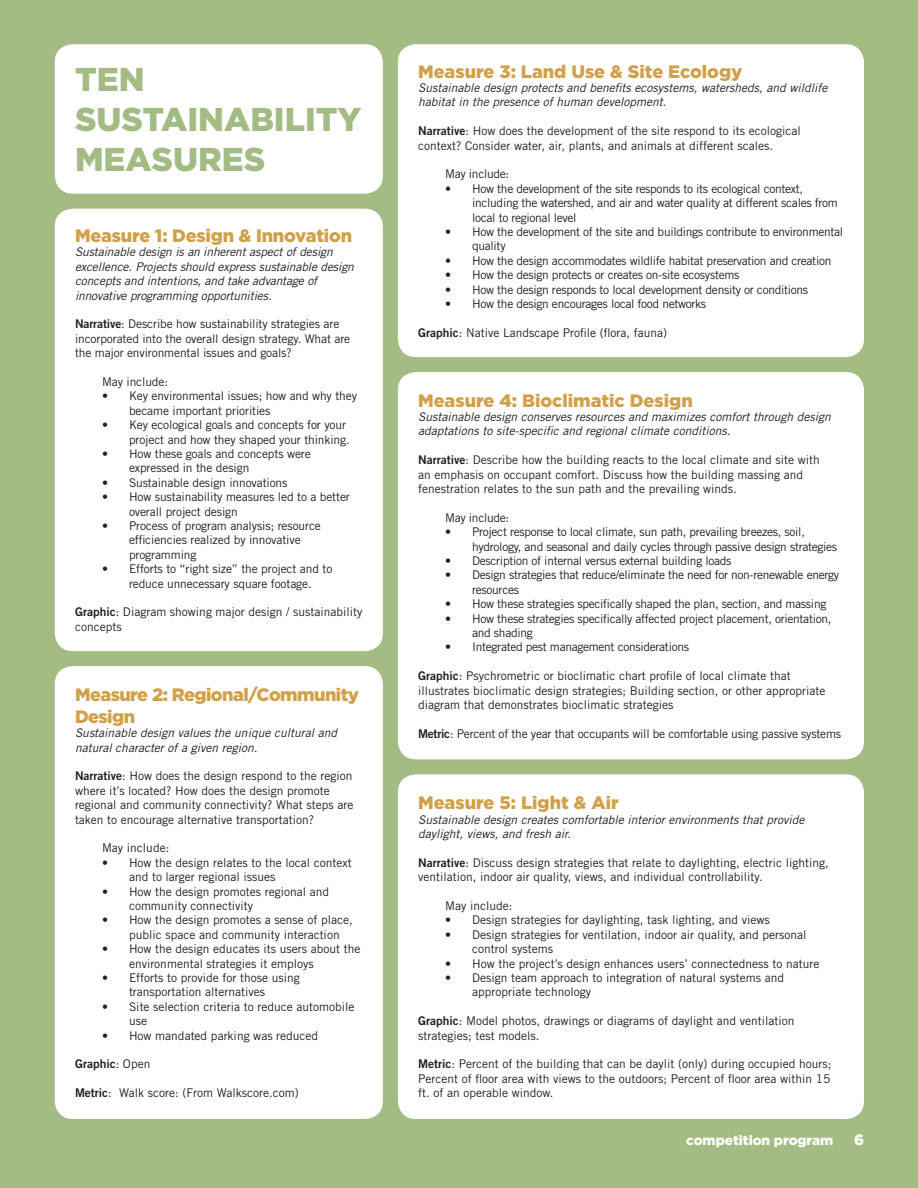
<style>
.page{position:relative;width:918px;height:1188px;background:#a3bc84}
.page>*{position:absolute;margin:0;border:0;box-sizing:border-box;transform-origin:0 0}
.t1{font:900 33px/39.6px "Gotham";color:#a3bc84}
.t2{font:900 18px "Gotham";letter-spacing:-.01em;color:#d2a049}
.t3{font:900 18px/21.6px "Gotham";letter-spacing:-.03em;color:#d2a049}
.t4{font:900 15px "Gotham";color:#fff}
.t5{font:900 13.5px "Gotham";color:#fff}
.t6{font:12px/14.4px "Trade Gothic LT Std";color:#231f20}
.t7{font:12px/14.4px "Trade Gothic LT Std";letter-spacing:-.025em;color:#231f20}
.t8{font:italic 12px/14.4px "Trade Gothic LT Std";color:#231f20}
.t9{font:12px "Trade Gothic LT Std";letter-spacing:-.02em;color:#231f20}
.t10{font:12px "Trade Gothic LT Std Bd 2";color:#231f20}
.s1{font-family:"Trade Gothic LT Std Bd 2"}
.s2{font-family:"Trade Gothic LT Std"}
</style>
<div class="page">
<div style="left:55px;top:666px;width:328px;height:453px;background:#fff;border-radius:18px"></div>
<div style="left:398px;top:44px;width:466px;height:313px;background:#fff;border-radius:18px"></div>
<div style="left:398px;top:372px;width:466px;height:387px;background:#fff;border-radius:18px"></div>
<div style="left:398px;top:774px;width:466px;height:345px;background:#fff;border-radius:18px"></div>
<div style="left:55px;top:209px;width:328px;height:442px;background:#fff;border-radius:18px"></div>
<div style="left:55px;top:44px;width:328px;height:150px;background:#fff;border-radius:18px"></div>
<p class="t1" style="left:75px;top:59px;width:71px">TEN</p>
<p class="t1" style="left:75px;top:99px;width:288px">SUSTAINABILITY<br>MEASURES</p>
<p class="t2" style="left:75px;top:225px;width:279px">Measure 1: Design &amp; Innovation</p>
<p class="t8" style="left:75px;top:245px;width:280px">Sustainable design is an inherent aspect of design excellence. Projects should express sustainable design concepts and intentions, and take advantage of innovative programming opportunities.</p>
<p class="t6" style="left:75px;top:317px;width:277px"><span class="s1">Narrative</span>: Describe how sustainability strategies are incorporated into the overall design strategy. What are the major environmental issues and goals?</p>
<p class="t6" style="left:102px;top:374px;width:68px">May include:</p>
<p class="t6" style="left:129px;top:389px;width:230px;text-indent:-27px">• Key environmental issues; how and why they became important priorities</p>
<p class="t6" style="left:129px;top:418px;width:222px;text-indent:-27px">• Key ecological goals and concepts for your project and how they shaped your thinking.</p>
<p class="t6" style="left:129px;top:446px;width:183px;text-indent:-27px">• How these goals and concepts were expressed in the design</p>
<p class="t6" style="left:102px;top:475px;width:187px">• Sustainable design innovations</p>
<p class="t6" style="left:129px;top:490px;width:222px;text-indent:-27px">• How sustainability measures led to a better overall project design</p>
<p class="t6" style="left:129px;top:518px;width:193px;text-indent:-27px">• Process of program analysis; resource efficiencies realized by innovative programming</p>
<p class="t6" style="left:102px;top:562px;width:232px;text-align:center">• Efforts to “right size” the project and to reduce unnecessary square footage.</p>
<p class="t6" style="left:75px;top:605px;width:289px"><span class="s1">Graphic</span>: Diagram showing major design / sustainability concepts</p>
<p class="t3" style="left:75px;top:683px;width:286px">Measure 2: Regional/Community<br>Design</p>
<p class="t8" style="left:75px;top:726px;width:264px">Sustainable design values the unique cultural and natural character of a given region.</p>
<p class="t6" style="left:75px;top:769px;width:280px"><span class="s1">Narrative</span>: How does the design respond to the region where it’s located? How does the design promote regional and community connectivity? What steps are taken to encourage alternative transportation?</p>
<p class="t6" style="left:102px;top:841px;width:69px">May include:</p>
<p class="t6" style="left:129px;top:855px;width:224px;text-indent:-27px">• How the design relates to the local context and to larger regional issues</p>
<p class="t6" style="left:129px;top:884px;width:202px;text-indent:-27px">• How the design promotes regional and community connectivity</p>
<p class="t6" style="left:129px;top:913px;width:225px;text-indent:-27px">• How the design promotes a sense of place, public space and community interaction</p>
<p class="t6" style="left:129px;top:942px;width:233px;text-indent:-27px">• How the design educates its users about the environmental strategies it employs</p>
<p class="t6" style="left:129px;top:970px;width:172px;text-indent:-27px">• Efforts to provide for those using transportation alternatives</p>
<p class="t6" style="left:129px;top:999px;width:227px;text-indent:-27px">• Site selection criteria to reduce automobile use</p>
<p class="t6" style="left:102px;top:1028px;width:218px">• How mandated parking was reduced</p>
<p class="t10" style="left:75px;top:1057px;width:77px">Graphic<span class="s2">: Open</span></p>
<p class="t6" style="left:75px;top:1086px;width:225px"><span class="s1">Metric</span>: Walk score: (From Walkscore.com)</p>
<p class="t2" style="left:418px;top:61px;width:326px">Measure 3: Land Use &amp; Site Ecology</p>
<p class="t8" style="left:418px;top:81px;width:411px">Sustainable design protects and benefits ecosystems, watersheds, and wildlife habitat in the presence of human development.</p>
<p class="t6" style="left:418px;top:124px;width:384px"><span class="s1">Narrative</span>: How does the development of the site respond to its ecological context? Consider water, air, plants, and animals at different scales.</p>
<p class="t7" style="left:445px;top:167px;width:66px">May include:</p>
<p class="t7" style="left:472px;top:181px;width:367px;text-indent:-27px">• How the development of the site responds to its ecological context, including the watershed, and air and water quality at different scales from local to regional level</p>
<p class="t7" style="left:472px;top:224px;width:373px;text-indent:-27px">• How the development of the site and buildings contribute to environmental quality</p>
<p class="t7" style="left:445px;top:253px;width:388px">• How the design accommodates wildlife habitat preservation and creation</p>
<p class="t7" style="left:445px;top:268px;width:296px">• How the design protects or creates on-site ecosystems</p>
<p class="t7" style="left:445px;top:282px;width:365px">• How the design responds to local development density or conditions</p>
<p class="t7" style="left:445px;top:296px;width:263px">• How the design encourages local food networks</p>
<p class="t6" style="left:418px;top:325px;width:250px"><span class="s1">Graphic</span>: Native Landscape Profile (flora, fauna)</p>
<p class="t2" style="left:418px;top:390px;width:276px">Measure 4: Bioclimatic Design</p>
<p class="t8" style="left:418px;top:410px;width:414px">Sustainable design conserves resources and maximizes comfort through design adaptations to site-specific and regional climate conditions.</p>
<p class="t6" style="left:418px;top:453px;width:403px"><span class="s1">Narrative</span>: Describe how the building reacts to the local climate and site with an emphasis on occupant comfort. Discuss how the building massing and fenestration relates to the sun path and the prevailing winds.</p>
<p class="t7" style="left:445px;top:510px;width:66px">May include:</p>
<p class="t7" style="left:472px;top:525px;width:367px;text-indent:-27px">• Project response to local climate, sun path, prevailing breezes, soil, hydrology, and seasonal and daily cycles through passive design strategies</p>
<p class="t7" style="left:445px;top:553px;width:288px">• Description of internal versus external building loads</p>
<p class="t7" style="left:472px;top:568px;width:369px;text-indent:-27px">• Design strategies that reduce/eliminate the need for non-renewable energy resources</p>
<p class="t7" style="left:445px;top:597px;width:383px">• How these strategies specifically shaped the plan, section, and massing</p>
<p class="t7" style="left:472px;top:611px;width:361px;text-indent:-27px">• How these strategies specifically affected project placement, orientation, and shading</p>
<p class="t7" style="left:445px;top:640px;width:245px">• Integrated pest management considerations</p>
<p class="t6" style="left:418px;top:669px;width:409px"><span class="s1">Graphic</span>: Psychrometric or bioclimatic chart profile of local climate that illustrates bioclimatic design strategies; Building section, or other appropriate diagram that demonstrates bioclimatic strategies</p>
<p class="t9" style="left:418px;top:726px;width:424px"><span class="s1">Metric</span>: Percent of the year that occupants will be comfortable using passive systems</p>
<p class="t2" style="left:418px;top:792px;width:202px">Measure 5: Light &amp; Air</p>
<p class="t8" style="left:418px;top:812px;width:388px">Sustainable design creates comfortable interior environments that provide daylight, views, and fresh air.</p>
<p class="t6" style="left:418px;top:855px;width:412px"><span class="s1">Narrative</span>: Discuss design strategies that relate to daylighting, electric lighting, ventilation, indoor air quality, views, and individual controllability.</p>
<p class="t6" style="left:445px;top:898px;width:69px">May include:</p>
<p class="t6" style="left:445px;top:913px;width:326px">• Design strategies for daylighting, task lighting, and views</p>
<p class="t6" style="left:472px;top:927px;width:336px;text-indent:-27px">• Design strategies for ventilation, indoor air quality, and personal control systems</p>
<p class="t6" style="left:445px;top:956px;width:376px">• How the project’s design enhances users’ connectedness to nature</p>
<p class="t6" style="left:472px;top:970px;width:313px;text-indent:-27px">• Design team approach to integration of natural systems and appropriate technology</p>
<p class="t6" style="left:418px;top:1014px;width:378px"><span class="s1">Graphic</span>: Model photos, drawings or diagrams of daylight and ventilation strategies; test models.</p>
<p class="t6" style="left:418px;top:1057px;width:415px;text-align:justify"><span class="s1">Metric</span>: Percent of the building that can be daylit (only) during occupied hours; Percent of floor area with views to the outdoors; Percent of floor area within 15 ft. of an operable window.</p>
<p class="t5" style="left:686px;top:1132px;width:149px">competition program</p>
<p class="t4" style="left:854px;top:1131px;width:11px">6</p>
</div>
